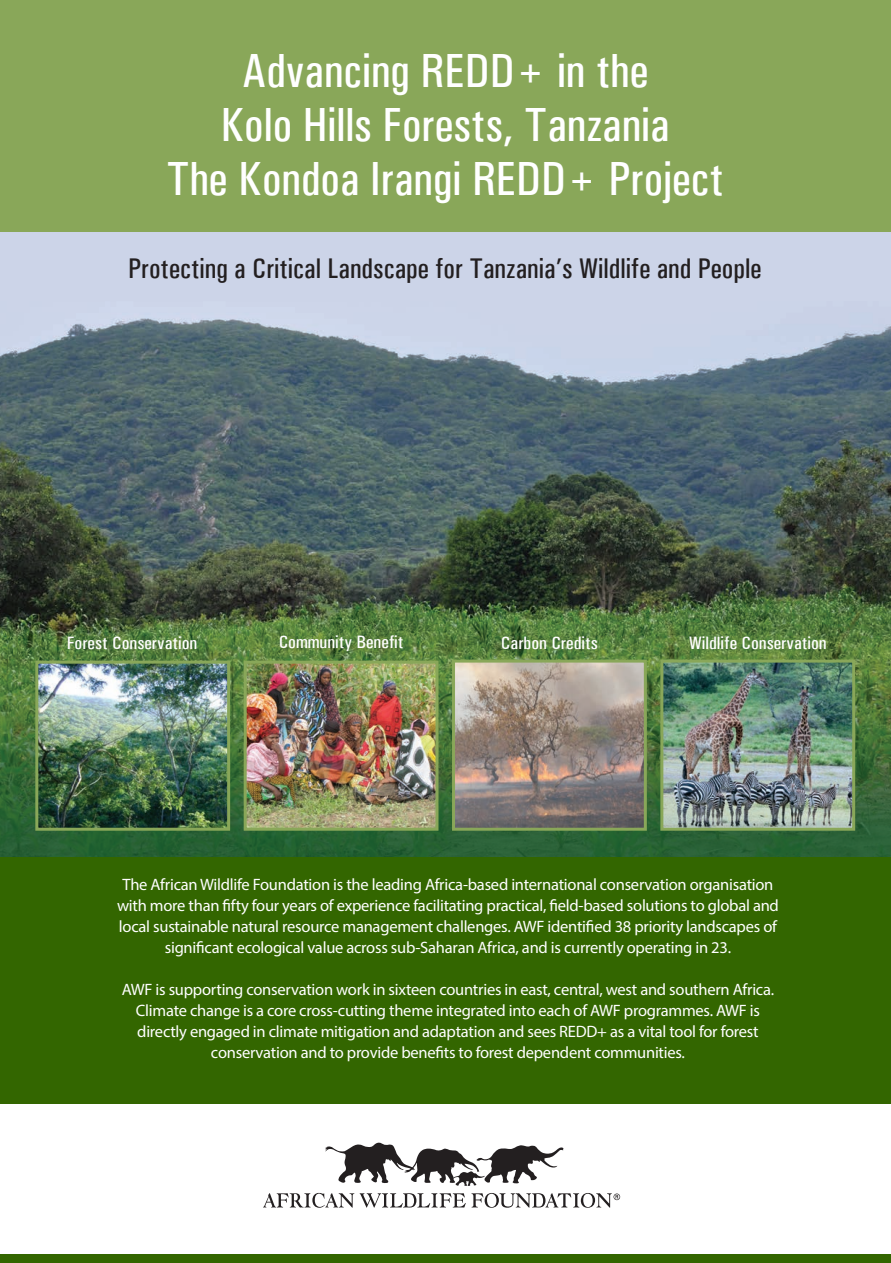
<style>
.page{position:relative;width:891px;height:1263px;background:#fff}
.page>*{position:absolute;margin:0;border:0;box-sizing:border-box;transform-origin:0 0}
.t1{font:500 condensed 48px/54px "Univers";color:#fff;text-align:center}
.t2{font:500 condensed 28.5px "Univers";color:#231f20}
.t3{font:500 condensed 18px "Univers";color:#fff;scale:1.07 1}
.t4{font:16.5px/21px "Myriad Pro";letter-spacing:-.015em;color:#fff;text-align:center}
</style>
<div class="page">
<img style="left:0;top:232px;width:890px;height:299px">
<div style="left:0;top:0;width:890px;height:232px;background:#89a759"></div>
<img style="left:0;top:531px;width:890px;height:326px">
<div style="left:0;top:857px;width:890px;height:246px;background:#360"></div>
<svg style="left:325px;top:1143px;width:238px;height:43px"></svg>
<svg style="left:263px;top:1193px;width:202px;height:15px"></svg>
<svg style="left:471px;top:1193px;width:149px;height:15px"></svg>
<img style="left:664px;top:664px;width:187px;height:163px">
<div style="left:660px;top:660px;width:195px;height:171px;border:3px solid #89a759"></div>
<img style="left:456px;top:664px;width:186px;height:163px">
<div style="left:452px;top:660px;width:194px;height:171px;border:3px solid #89a759"></div>
<img style="left:247px;top:665px;width:187px;height:162px">
<div style="left:243px;top:661px;width:195px;height:170px;border:3px solid #89a759"></div>
<img style="left:39px;top:665px;width:187px;height:162px">
<div style="left:35px;top:661px;width:195px;height:170px;border:3px solid #89a759"></div>
<div style="left:0;top:1254px;width:890px;height:9px;background:#360"></div>
<h1 class="t1" style="left:166px;top:43px;width:558px">Advancing REDD+ in the<br>Kolo Hills Forests, Tanzania<br>The Kondoa Irangi REDD+ Project</h1>
<h2 class="t2" style="left:128px;top:251px;width:634px">Protecting a Critical Landscape for Tanzania’s Wildlife and People</h2>
<p class="t3" style="left:67px;top:632px;width:124px">Forest Conservation</p>
<p class="t3" style="left:279px;top:632px;width:118px">Community Benefit</p>
<p class="t3" style="left:501px;top:632px;width:92px">Carbon Credits</p>
<p class="t3" style="left:688px;top:632px;width:130px">Wildlife Conservation</p>
<p class="t4" style="left:117px;top:874px;width:663px">The African Wildlife Foundation is the leading Africa-based international conservation organisation with more than fifty four years of experience facilitating practical, field-based solutions to global and local sustainable natural resource management challenges. AWF identified 38 priority landscapes of significant ecological value across sub-Saharan Africa, and is currently operating in 23.</p>
<p class="t4" style="left:122px;top:979px;width:653px">AWF is supporting conservation work in sixteen countries in east, central, west and southern Africa.<br>Climate change is a core cross-cutting theme integrated into each of AWF programmes. AWF is directly engaged in climate mitigation and adaptation and sees REDD+ as a vital tool for forest conservation and to provide benefits to forest dependent communities.</p>
</div>
